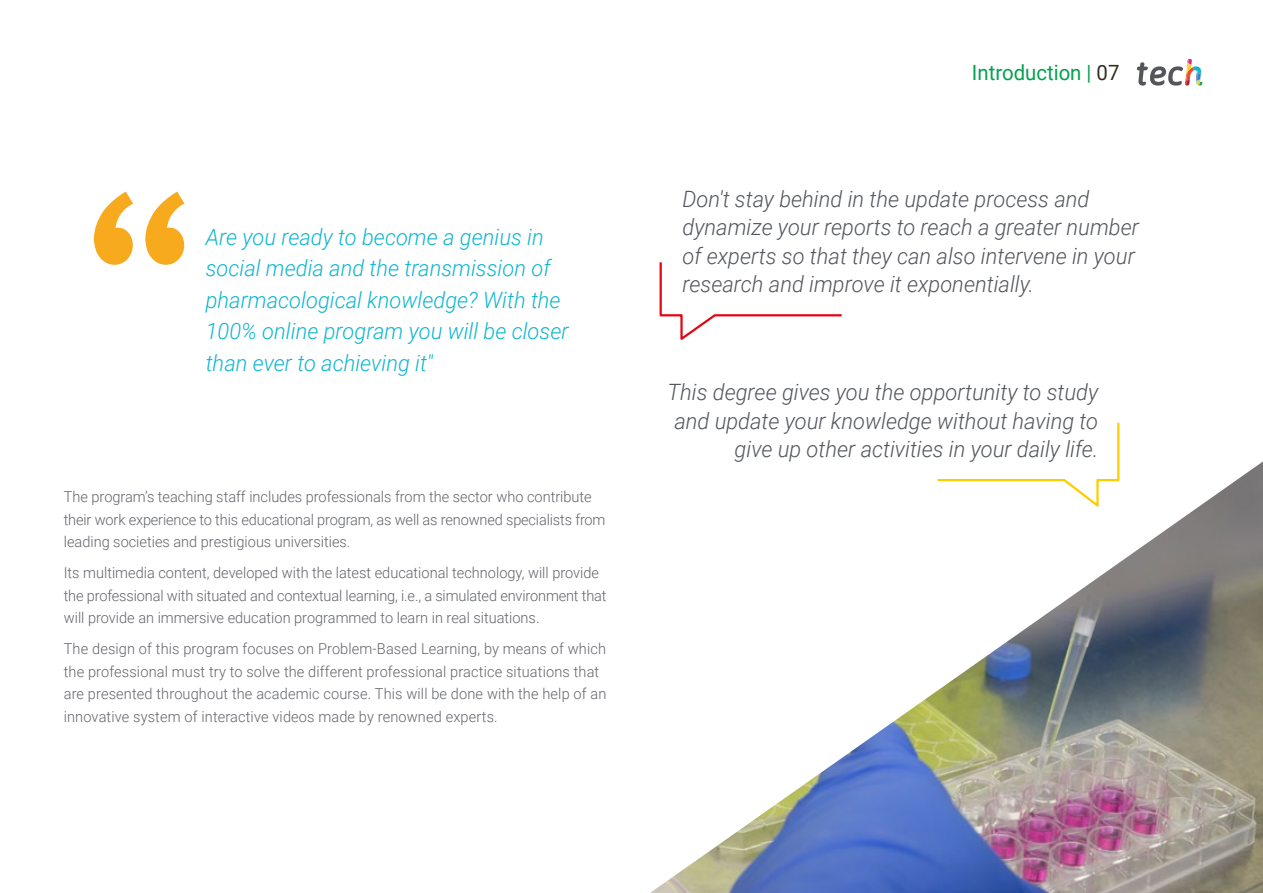
<style>
.page{position:relative;width:1263px;height:893px;background:#fff}
.page>*{position:absolute;margin:0;border:0;box-sizing:border-box;transform-origin:0 0}
.t1{font:italic 300 22.5px/28.5px "Roboto";color:#52555b;text-align:right}
.t2{font:italic 300 22.5px/31.5px "Roboto";color:#0fb6cf}
.t3{font:21px "Roboto";color:#04a14d}
.t4{font:300 15px/22.5px "Roboto";color:#61646a}
.s1{color:#312e20}
</style>
<div class="page">
<svg style="left:94px;top:192px;width:90px;height:73px"></svg>
<svg style="left:1117px;top:422px;width:3px;height:39px"></svg>
<img style="left:650px;top:461px;width:613px;height:432px">
<svg style="left:659px;top:262px;width:183px;height:78px"></svg>
<svg style="left:1137px;top:59px;width:65px;height:27px"></svg>
<h1 class="t2" style="left:206px;top:220px;width:364px">Are you ready to become a genius in social media and the transmission of pharmacological knowledge? With the 100% online program you will be closer than ever to achieving it"</h1>
<p class="t4" style="left:64px;top:485px;width:543px">The program’s teaching staff includes professionals from the sector who contribute their work experience to this educational program, as well as renowned specialists from leading societies and prestigious universities.</p>
<p class="t4" style="left:64px;top:561px;width:544px">Its multimedia content, developed with the latest educational technology, will provide the professional with situated and contextual learning, i.e., a simulated environment that will provide an immersive education programmed to learn in real situations.</p>
<p class="t4" style="left:64px;top:637px;width:544px">The design of this program focuses on Problem-Based Learning, by means of which the professional must try to solve the different professional practice situations that are presented throughout the academic course. This will be done with the help of an innovative system of interactive videos made by renowned experts.</p>
<h2 class="t3" style="left:972px;top:57px;width:149px">Introduction | <span class="s1">07</span></h2>
<h1 class="t1" style="left:682px;top:184px;width:458px;text-align:left">Don't stay behind in the update process and dynamize your reports to reach a greater number of experts so that they can also intervene in your research and improve it exponentially.</h1>
<h1 class="t1" style="left:667px;top:377px;width:432px">This degree gives you the opportunity to study and update your knowledge without having to give up other activities in your daily life.</h1>
</div>
